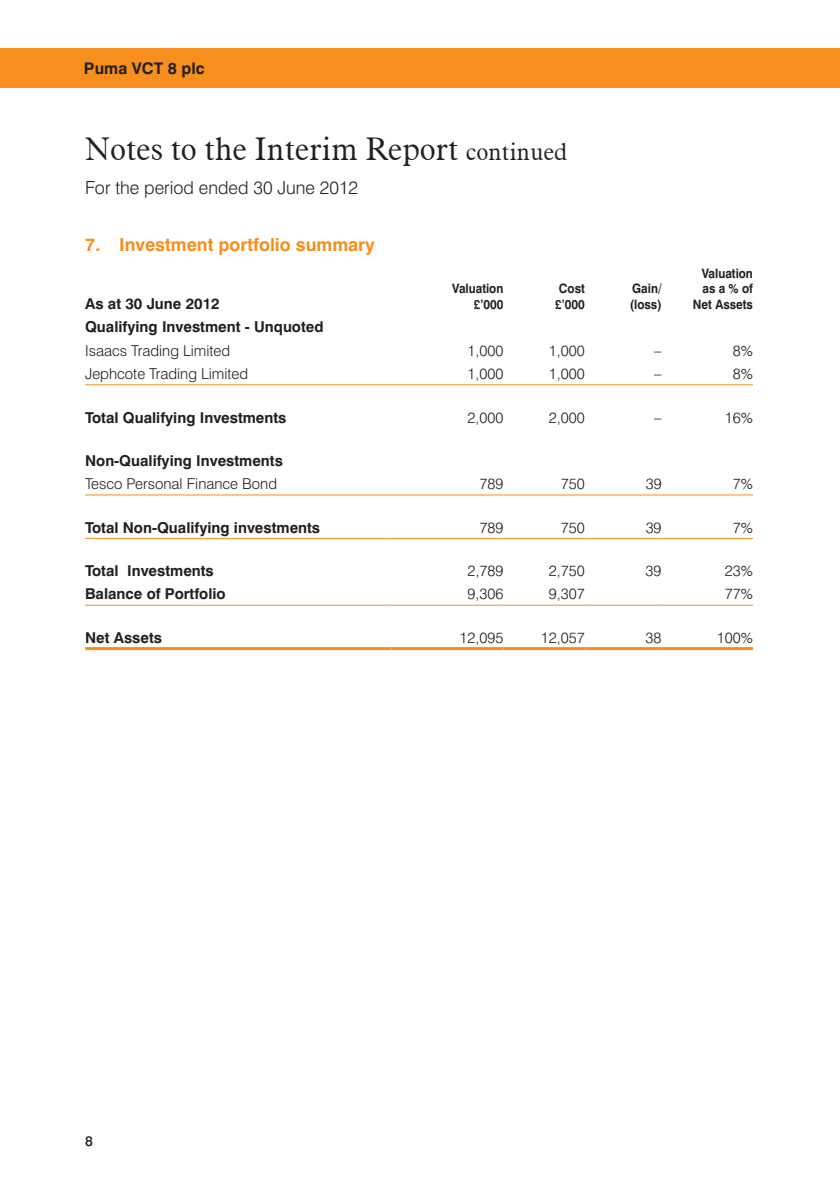
<style>
.page{position:relative;width:840px;height:1191px;background:#fff}
.page>*{position:absolute;margin:0;border:0;box-sizing:border-box;transform-origin:0 0}
.t1{font:300 32px "Aldine 721 BT";letter-spacing:-.01em;color:#231f20}
.t2{font:700 18px "Swiss 721 BT";color:#f68f1e}
.t3{font:300 18px "Swiss 721 BT";color:#231f20}
.t4{font:700 16px "Swiss 721 BT";color:#231f20}
.t5{font:300 15px "Swiss 721 BT";color:#231f20}
.t6{font:700 15px "Swiss 721 BT";color:#231f20}
.t7{font:500 14px "Swiss 721 BT";color:#231f20}
.t8{font:700 13px/15.6px "Swiss 721 BT";color:#231f20;text-align:right;scale:.9 1}
.s1{font-size:24px}
</style>
<div class="page">
<div style="left:0;top:48px;width:839px;height:40px;background:#f68f1e"></div>
<hr style="left:85px;top:384px;width:306px;height:1px;background:#f68f1e">
<hr style="left:391px;top:384px;width:112px;height:1px;background:#f68f1e">
<hr style="left:503px;top:384px;width:81px;height:1px;background:#f68f1e">
<hr style="left:584px;top:384px;width:77px;height:1px;background:#f68f1e">
<hr style="left:661px;top:384px;width:91px;height:1px;background:#f68f1e">
<hr style="left:85px;top:494px;width:306px;height:1px;background:#f68f1e">
<hr style="left:391px;top:494px;width:112px;height:1px;background:#f68f1e">
<hr style="left:503px;top:494px;width:81px;height:1px;background:#f68f1e">
<hr style="left:584px;top:494px;width:77px;height:1px;background:#f68f1e">
<hr style="left:661px;top:494px;width:91px;height:1px;background:#f68f1e">
<hr style="left:85px;top:538px;width:306px;height:1px;background:#f68f1e">
<hr style="left:391px;top:538px;width:112px;height:1px;background:#f68f1e">
<hr style="left:503px;top:538px;width:81px;height:1px;background:#f68f1e">
<hr style="left:584px;top:538px;width:77px;height:1px;background:#f68f1e">
<hr style="left:661px;top:538px;width:91px;height:1px;background:#f68f1e">
<hr style="left:85px;top:604px;width:306px;height:1px;background:#f68f1e">
<hr style="left:391px;top:604px;width:112px;height:1px;background:#f68f1e">
<hr style="left:503px;top:604px;width:81px;height:1px;background:#f68f1e">
<hr style="left:584px;top:604px;width:77px;height:1px;background:#f68f1e">
<hr style="left:661px;top:604px;width:91px;height:1px;background:#f68f1e">
<hr style="left:85px;top:647px;width:306px;height:3px;background:#f68f1e">
<hr style="left:391px;top:647px;width:112px;height:3px;background:#f68f1e">
<hr style="left:503px;top:647px;width:81px;height:3px;background:#f68f1e">
<hr style="left:584px;top:647px;width:77px;height:3px;background:#f68f1e">
<hr style="left:661px;top:647px;width:91px;height:3px;background:#f68f1e">
<p class="t4" style="left:84px;top:58px;width:122px">Puma VCT 8 plc</p>
<h1 class="t1" style="left:85px;top:130px;width:483px">Notes to the Interim Report <span class="s1">continued</span></h1>
<p class="t3" style="left:85px;top:176px;width:274px">For the period ended 30 June 2012</p>
<p class="t2" style="left:85px;top:233px;width:291px">7. Investment portfolio summary</p>
<p class="t6" style="left:85px;top:294px;width:136px">As at 30 June 2012</p>
<p class="t8" style="left:452px;top:281px;width:58px">Valuation £’000</p>
<p class="t8" style="left:555px;top:281px;width:34px;text-align:left">Cost £’000</p>
<p class="t8" style="left:629px;top:281px;width:37px;text-align:left">Gain/ (loss)</p>
<p class="t8" style="left:692px;top:265px;width:68px">Valuation as a % of<br>Net Assets</p>
<p class="t6" style="left:85px;top:318px;width:240px">Qualifying Investment - Unquoted</p>
<p class="t5" style="left:85px;top:341px;width:147px">Isaacs Trading Limited</p>
<p class="t5" style="left:467px;top:341px;width:37px">1,000</p>
<p class="t5" style="left:548px;top:341px;width:37px">1,000</p>
<p class="t5" style="left:653px;top:341px;width:9px">–</p>
<p class="t5" style="left:732px;top:341px;width:22px">8%</p>
<p class="t5" style="left:85px;top:365px;width:165px">Jephcote Trading Limited</p>
<p class="t5" style="left:467px;top:365px;width:37px">1,000</p>
<p class="t5" style="left:548px;top:365px;width:37px">1,000</p>
<p class="t5" style="left:653px;top:365px;width:9px">–</p>
<p class="t5" style="left:732px;top:365px;width:22px">8%</p>
<p class="t6" style="left:85px;top:408px;width:203px">Total Qualifying Investments</p>
<p class="t5" style="left:467px;top:408px;width:37px">2,000</p>
<p class="t5" style="left:548px;top:408px;width:37px">2,000</p>
<p class="t5" style="left:653px;top:408px;width:9px">–</p>
<p class="t5" style="left:724px;top:408px;width:30px">16%</p>
<p class="t6" style="left:85px;top:451px;width:199px">Non-Qualifying Investments</p>
<p class="t5" style="left:85px;top:475px;width:193px">Tesco Personal Finance Bond</p>
<p class="t5" style="left:479px;top:475px;width:25px">789</p>
<p class="t5" style="left:560px;top:475px;width:25px">750</p>
<p class="t5" style="left:645px;top:475px;width:17px">39</p>
<p class="t5" style="left:732px;top:475px;width:22px">7%</p>
<p class="t6" style="left:85px;top:518px;width:236px">Total Non-Qualifying investments</p>
<p class="t5" style="left:479px;top:518px;width:25px">789</p>
<p class="t5" style="left:560px;top:518px;width:25px">750</p>
<p class="t5" style="left:645px;top:518px;width:17px">39</p>
<p class="t5" style="left:732px;top:518px;width:22px">7%</p>
<p class="t6" style="left:85px;top:561px;width:130px">Total Investments</p>
<p class="t5" style="left:467px;top:561px;width:37px">2,789</p>
<p class="t5" style="left:548px;top:561px;width:37px">2,750</p>
<p class="t5" style="left:645px;top:561px;width:17px">39</p>
<p class="t5" style="left:724px;top:561px;width:30px">23%</p>
<p class="t6" style="left:85px;top:585px;width:142px">Balance of Portfolio</p>
<p class="t5" style="left:467px;top:585px;width:37px">9,306</p>
<p class="t5" style="left:548px;top:585px;width:37px">9,307</p>
<p class="t5" style="left:724px;top:585px;width:30px">77%</p>
<p class="t6" style="left:85px;top:628px;width:78px">Net Assets</p>
<p class="t5" style="left:459px;top:628px;width:45px">12,095</p>
<p class="t5" style="left:540px;top:628px;width:45px">12,057</p>
<p class="t5" style="left:645px;top:628px;width:17px">38</p>
<p class="t5" style="left:716px;top:628px;width:38px">100%</p>
<p class="t7" style="left:85px;top:1132px;width:9px">8</p>
</div>
